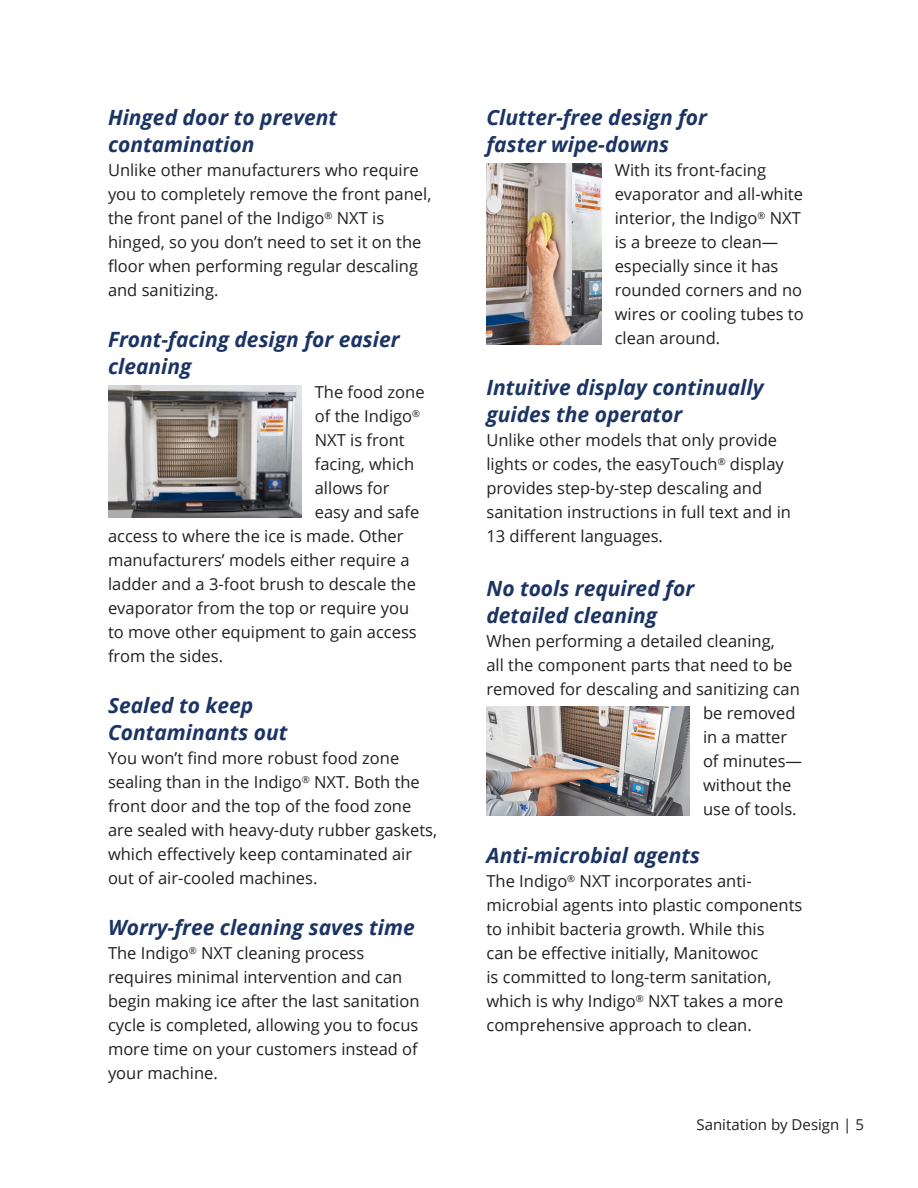
<style>
.page{position:relative;width:918px;height:1188px;background:#fff}
.page>*{position:absolute;margin:0;border:0;box-sizing:border-box;transform-origin:0 0}
.t1{font:italic 700 21px/27px "Open Sans";color:#1b3463}
.t2{font:16.5px/24px "Open Sans";color:#231f20}
.t3{font:15px "Open Sans";color:#231f20}
</style>
<div class="page">
<img style="left:486px;top:164px;width:115px;height:181px">
<img style="left:108px;top:385px;width:193px;height:132px">
<img style="left:486px;top:707px;width:204px;height:108px">
<p class="t1" style="left:108px;top:103px;width:231px">Hinged door to prevent contamination</p>
<p class="t2" style="left:108px;top:158px;width:325px">Unlike other manufacturers who require you to completely remove the front panel, the front panel of the Indigo<sup>®</sup> NXT is hinged, so you don’t need to set it on the floor when performing regular descaling and sanitizing.</p>
<p class="t1" style="left:108px;top:325px;width:293px">Front-facing design for easier cleaning</p>
<p class="t2" style="left:315px;top:380px;width:111px">The food zone</p>
<p class="t2" style="left:315px;top:404px;width:107px">of the Indigo<sup>®</sup></p>
<p class="t2" style="left:315px;top:428px;width:91px">NXT is front</p>
<p class="t2" style="left:315px;top:452px;width:101px">facing, which</p>
<p class="t2" style="left:315px;top:476px;width:76px">allows for</p>
<p class="t2" style="left:315px;top:500px;width:106px">easy and safe</p>
<p class="t2" style="left:108px;top:524px;width:297px">access to where the ice is made. Other</p>
<p class="t2" style="left:108px;top:548px;width:303px">manufacturers’ models either require a</p>
<p class="t2" style="left:108px;top:572px;width:309px">ladder and a 3-foot brush to descale the</p>
<p class="t2" style="left:108px;top:596px;width:303px">evaporator from the top or require you</p>
<p class="t2" style="left:108px;top:620px;width:310px">to move other equipment to gain access from the sides.</p>
<p class="t1" style="left:108px;top:691px;width:147px">Sealed to keep</p>
<p class="t1" style="left:108px;top:718px;width:181px">Contaminants out</p>
<p class="t2" style="left:108px;top:746px;width:293px">You won’t find more robust food zone</p>
<p class="t2" style="left:108px;top:770px;width:331px">sealing than in the Indigo<sup>®</sup> NXT. Both the front door and the top of the food zone are sealed with heavy-duty rubber gaskets, which effectively keep contaminated air out of air-cooled machines.</p>
<p class="t1" style="left:108px;top:913px;width:308px">Worry-free cleaning saves time</p>
<p class="t2" style="left:108px;top:941px;width:258px">The Indigo<sup>®</sup> NXT cleaning process</p>
<p class="t2" style="left:108px;top:965px;width:313px">requires minimal intervention and can begin making ice after the last sanitation cycle is completed, allowing you to focus more time on your customers instead of your machine.</p>
<p class="t1" style="left:486px;top:103px;width:222px">Clutter-free design for</p>
<p class="t1" style="left:486px;top:130px;width:184px">faster wipe-downs</p>
<p class="t2" style="left:615px;top:158px;width:191px">With its front-facing evaporator and all-white interior, the Indigo<sup>®</sup> NXT is a breeze to clean— especially since it has rounded corners and no wires or cooling tubes to clean around.</p>
<p class="t1" style="left:486px;top:373px;width:279px">Intuitive display continually</p>
<p class="t1" style="left:486px;top:400px;width:197px">guides the operator</p>
<p class="t2" style="left:486px;top:428px;width:306px">Unlike other models that only provide lights or codes, the easyTouch<sup>®</sup> display provides step-by-step descaling and sanitation instructions in full text and in 13 different languages.</p>
<p class="t1" style="left:486px;top:574px;width:209px">No tools required for</p>
<p class="t1" style="left:486px;top:601px;width:172px">detailed cleaning</p>
<p class="t2" style="left:486px;top:629px;width:290px">When performing a detailed cleaning,</p>
<p class="t2" style="left:486px;top:653px;width:307px">all the component parts that need to be</p>
<p class="t2" style="left:486px;top:677px;width:315px">removed for descaling and sanitizing can</p>
<p class="t2" style="left:703px;top:701px;width:94px">be removed</p>
<p class="t2" style="left:703px;top:725px;width:86px">in a matter</p>
<p class="t2" style="left:703px;top:749px;width:101px">of minutes—</p>
<p class="t2" style="left:703px;top:773px;width:90px">without the</p>
<p class="t2" style="left:703px;top:797px;width:95px">use of tools.</p>
<p class="t1" style="left:486px;top:841px;width:215px">Anti-microbial agents</p>
<p class="t2" style="left:486px;top:869px;width:317px">The Indigo<sup>®</sup> NXT incorporates anti&shy;microbial agents into plastic components to inhibit bacteria growth. While this<br>can be effective initially, Manitowoc<br>is committed to long-term sanitation, which is why Indigo<sup>®</sup> NXT takes a more comprehensive approach to clean.</p>
<p class="t3" style="left:697px;top:1115px;width:169px">Sanitation by Design | 5</p>
</div>
